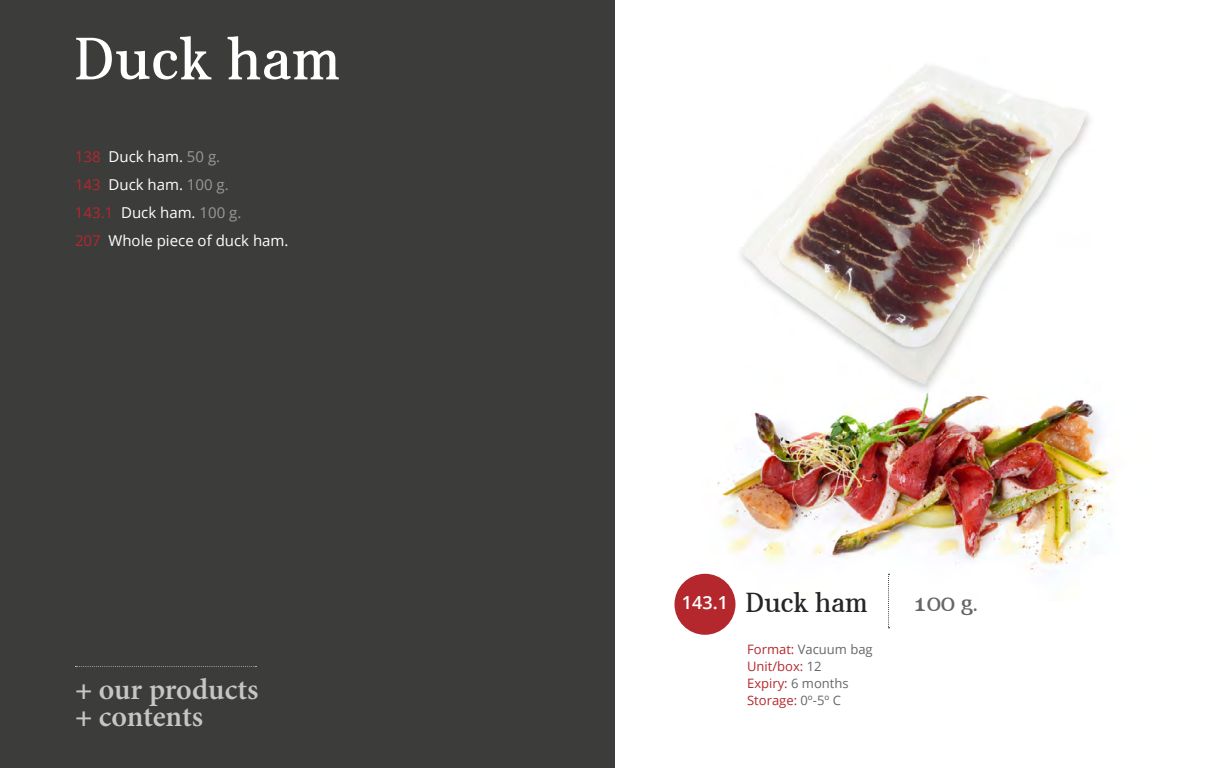
<style>
.page{position:relative;width:1230px;height:768px;background:#fff}
.page>*{position:absolute;margin:0;border:0;box-sizing:border-box;transform-origin:0 0}
.t1{font:60px "Aver";letter-spacing:.01em;color:#fff}
.t2{font:600 30px/27px "Minion Pro";letter-spacing:-.005em;color:#c6c6c6}
.t3{font:28px "Aver";color:#262626}
.t4{font:24px "Aver";color:#666}
.t5{font:600 18px "Open Sans";color:#fff}
.t6{font:15px/28px "Open Sans";color:#fff}
.t7{font:13px/17px "Open Sans";color:#b4282d}
.s1{color:#b4282d}
.s2{color:#999}
.s3{font-weight:700}
.s4{color:#666}
</style>
<div class="page">
<div style="left:0;top:0;width:615px;height:768px;background:#3c3c3b"></div>
<img style="left:697px;top:396px;width:417px;height:197px">
<img style="left:740px;top:65px;width:351px;height:331px">
<div style="left:674px;top:574px;width:62px;height:61px;background:#b4282d;border-radius:50%"></div>
<svg style="left:888px;top:574px;width:2px;height:54px"></svg>
<svg style="left:76px;top:666px;width:181px;height:1px"></svg>
<h1 class="t1" style="left:75px;top:26px;width:266px">Duck ham</h1>
<p class="t6" style="left:75px;top:142px;width:215px"><span class="s1">138</span> Duck ham. <span class="s2">50 g.<br></span><span class="s1">143</span> Duck ham. <span class="s2">100 g.<br></span><span class="s1">143.1</span> Duck ham. <span class="s2">100 g.<br></span><span class="s1">207</span> Whole piece of duck ham.</p>
<h2 class="t2" style="left:75px;top:676px;width:185px"><span class="s3">+</span> our products <span class="s3">+</span> contents</h2>
<h3 class="t3" style="left:746px;top:587px;width:123px">Duck ham</h3>
<p class="t7" style="left:747px;top:640px;width:127px">Format: <span class="s4">Vacuum bag<br></span>Unit/box: <span class="s4">12<br></span>Expiry: <span class="s4">6 months<br></span>Storage: <span class="s4">0º-5º C</span></p>
<p class="t5" style="left:682px;top:591px;width:48px">143.1</p>
<h3 class="t4" style="left:914px;top:589px;width:66px">100 g.</h3>
</div>
